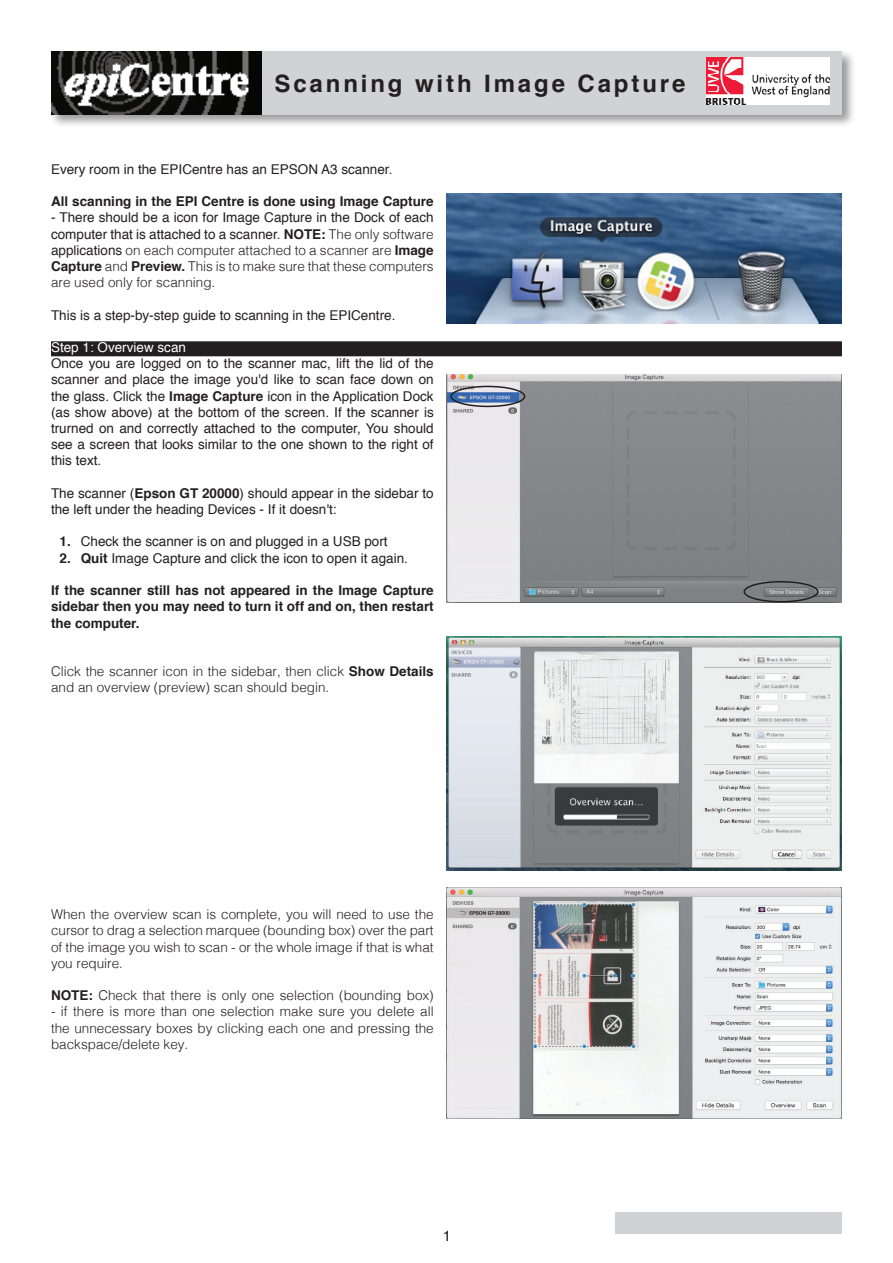
<style>
.page{position:relative;width:893px;height:1263px;background:#fff}
.page>*{position:absolute;margin:0;border:0;box-sizing:border-box;transform-origin:0 0}
.t1{font:700 24px "Helvetica";letter-spacing:.12em;color:#231f20}
.t2{font:15px "Helvetica";color:#231f20}
.t3{font:300 13.5px/16.2px "Helvetica";color:#231f20;text-align:justify}
.t4{font:13.5px/16.2px "Helvetica";color:#231f20;text-align:justify}
.t5{font:700 13.5px/16.2px "Helvetica";color:#231f20;text-align:justify}
.t6{font:13.5px "Helvetica";color:#fff}
.s1{font-weight:400}
.s2{font-weight:700}
</style>
<div class="page">
<div style="left:49px;top:49px;width:807px;height:80px;background:#231f20;opacity:.46"></div>
<div style="left:51px;top:51px;width:791px;height:63px;background:#d1d2d4"></div>
<img style="left:51px;top:51px;width:210px;height:63px">
<img style="left:707px;top:57px;width:123px;height:48px">
<div style="left:616px;top:1212px;width:226px;height:21px;background:#d1d2d4"></div>
<div style="left:51px;top:341px;width:791px;height:15px;background:#231f20"></div>
<img style="left:446px;top:193px;width:396px;height:130px">
<img style="left:446px;top:374px;width:396px;height:229px">
<img style="left:446px;top:637px;width:396px;height:233px">
<img style="left:446px;top:887px;width:396px;height:231px">
<div style="left:450px;top:386px;width:75px;height:21px;border:2px solid #231f20;border-radius:50%"></div>
<div style="left:743px;top:581px;width:76px;height:21px;border:2px solid #231f20;border-radius:50%"></div>
<h1 class="t1" style="left:274px;top:64px;width:412px">Scanning with Image Capture</h1>
<p class="t4" style="left:51px;top:161px;width:343px">Every room in the EPICentre has an EPSON A3 scanner.</p>
<p class="t5" style="left:51px;top:194px;width:384px">All scanning in the EPI Centre is done using Image Capture</p>
<p class="t3" style="left:51px;top:209px;width:384px"><span class="s1">- There should be a icon for Image Capture in the Dock of each computer that is attached to a scanner.</span> <span class="s2">NOTE:</span> The only software <span class="s1">applications</span> on each computer attached to a scanner are <span class="s2">Image Capture</span> and <span class="s2">Preview.</span> This is to make sure that these computers are used only for scanning.</p>
<p class="t4" style="left:51px;top:307px;width:346px">This is a step-by-step guide to scanning in the EPICentre.</p>
<p class="t6" style="left:51px;top:337px;width:137px">Step 1: Overview scan</p>
<p class="t4" style="left:51px;top:356px;width:384px">Once you are logged on to the scanner mac, lift the lid of the scanner and place the image you'd like to scan face down on the glass. Click the <span class="s2">Image Capture</span> icon in the Application Dock (as show above) at the bottom of the screen. If the scanner is trurned on and correctly attached to the computer, You should see a screen that looks similar to the one shown to the right of this text.</p>
<p class="t4" style="left:51px;top:485px;width:384px">The scanner (<span class="s2">Epson GT 20000</span>) should appear in the sidebar to the left under the heading Devices - If it doesn't:</p>
<p class="t4" style="left:60px;top:534px;width:330px"><span class="s2">1.</span> Check the scanner is on and plugged in a USB port</p>
<p class="t4" style="left:60px;top:550px;width:350px"><span class="s2">2. Quit</span> Image Capture and click the icon to open it again.</p>
<p class="t5" style="left:51px;top:582px;width:384px">If the scanner still has not appeared in the Image Capture sidebar then you may need to turn it off and on, then restart the computer.</p>
<p class="t3" style="left:51px;top:662px;width:384px">Click the scanner icon in the sidebar, then click <span class="s2">Show Details </span>and an overview (preview) scan should begin.</p>
<p class="t3" style="left:51px;top:905px;width:384px">When the overview scan is complete, you will need to use the cursor to drag a selection marquee (bounding box) over the part of the image you wish to scan - or the whole image if that is what you require.</p>
<p class="t3" style="left:51px;top:986px;width:384px"><span class="s2">NOTE:</span> Check that there is only one selection (bounding box)</p>
<p class="t3" style="left:51px;top:1002px;width:384px">- if there is more than one selection make sure you delete all the unnecessary boxes by clicking each one and pressing the backspace/delete key.</p>
<p class="t2" style="left:443px;top:1224px;width:10px">1</p>
</div>
